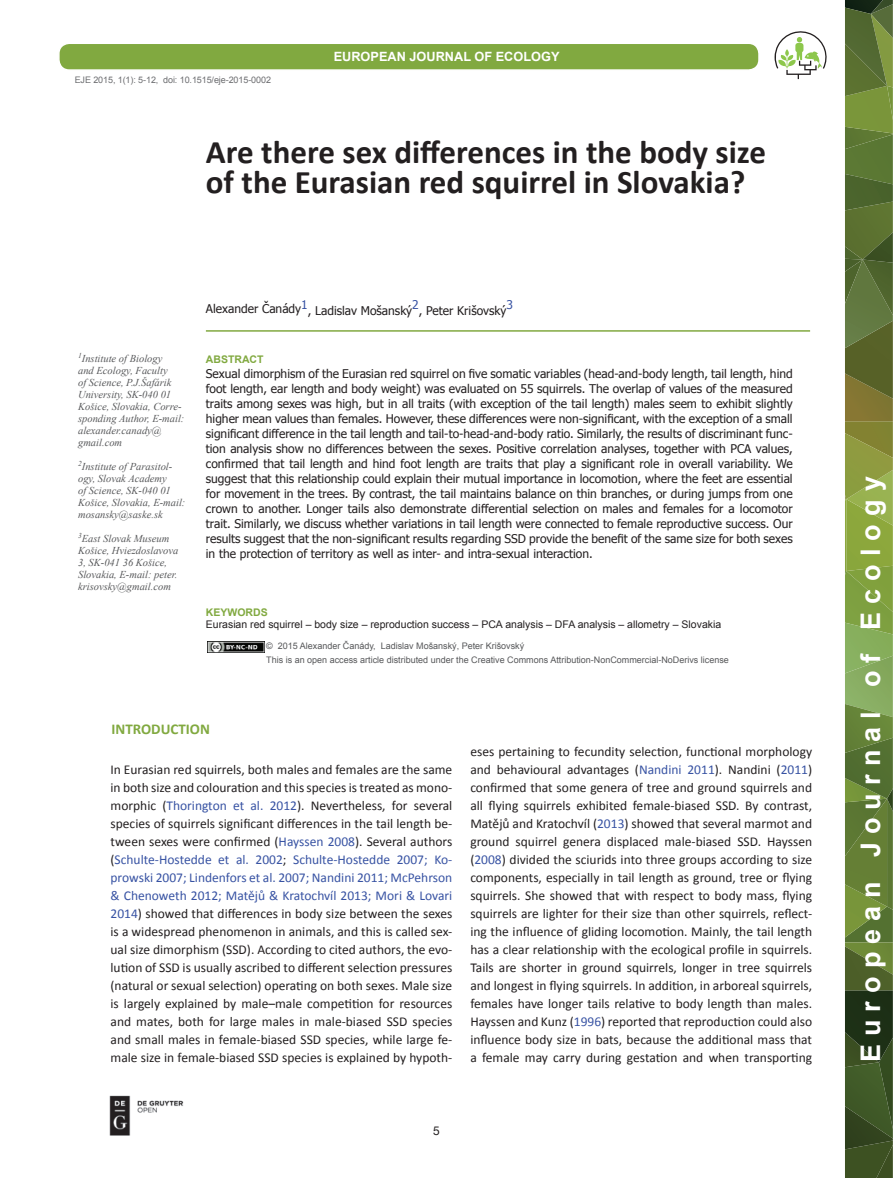
<style>
.page{position:relative;width:893px;height:1178px;background:#fff}
.page>*{position:absolute;margin:0;border:0;box-sizing:border-box;transform-origin:0 0}
.t1{font:700 33px/30.6px "Calibri";color:#231f20}
.t2{font:700 27px "Arial";letter-spacing:.3em;color:#fff}
.t3{font:700 15px "Calibri";color:#81a940}
.t4{font:13.5px/18px "Calibri";color:#231f20;text-align:justify}
.t5{font:700 12.75px "Arial";color:#fff}
.t6{font:12px/15px "Tahoma";color:#231f20;text-align:justify}
.t7{font:12px "Tahoma";color:#3853a3}
.t8{font:12px "Helvetica Neue";color:#231f20}
.t9{font:italic 10.5px/12px "Times New Roman";color:#57585a}
.t10{font:10.5px "Arial";color:#231f20}
.t11{font:700 10.5px "Arial";color:#81a940}
.t12{font:9px/13.5px "Arial";color:#57585a}
.t13{font:9px "Arial";letter-spacing:-.01em;color:#6c6d70}
.s1{color:#3853a3}
</style>
<div class="page">
<svg style="left:845px;top:0;width:48px;height:1178px;background:#627936"></svg>
<div style="left:59px;top:43px;width:700px;height:27px;background:#81a940;border-radius:10px"></div>
<div style="left:58px;top:43px;width:702px;height:28px;border:2px solid #fff;border-radius:10px"></div>
<hr style="left:206px;top:330px;width:604px;height:2px;background:#81a940">
<svg style="left:774px;top:31px;width:53px;height:48px"></svg>
<img style="left:109px;top:1095px;width:75px;height:41px">
<img style="left:207px;top:641px;width:58px;height:11px">
<p class="t13" style="left:75px;top:74px;width:198px">EJE 2015, 1(1): 5-12, doi: 10.1515/eje-2015-0002</p>
<p class="t5" style="left:334px;top:48px;width:227px">EUROPEAN JOURNAL OF ECOLOGY</p>
<h1 class="t1" style="left:206px;top:136px;width:562px">Are there sex differences in the body size of the Eurasian red squirrel in Slovakia?</h1>
<p class="t9" style="left:78px;top:352px;width:108px"><sup>1</sup>Institute of Biology<br>and Ecology, Faculty<br>of Science, P.J.Šafárik<br>University, SK-040 01<br>Košice, Slovakia, Corre&shy;sponding Author, E-mail: alexander.canady@ gmail.com</p>
<p class="t9" style="left:78px;top:460px;width:109px"><sup>2</sup>Institute of Parasitol&shy;ogy, Slovak Academy<br>of Science, SK-040 01<br>Košice, Slovakia, E-mail: mosansky@saske.sk</p>
<p class="t9" style="left:78px;top:532px;width:102px"><sup>3</sup>East Slovak Museum<br>Košice, Hviezdoslavova<br>3, SK-041 36 Košice,<br>Slovakia, E-mail: peter. krisovsky@gmail.com</p>
<p class="t7" style="left:412px;top:296px;width:8px">2</p>
<p class="t7" style="left:506px;top:296px;width:8px">3</p>
<p class="t6" style="left:206px;top:301px;width:103px">Alexander Čanády<sup>1</sup></p>
<p class="t6" style="left:308px;top:302px;width:106px">, Ladislav Mošanský</p>
<p class="t6" style="left:419px;top:302px;width:89px">, Peter Krišovský</p>
<p class="t11" style="left:206px;top:352px;width:59px">ABSTRACT</p>
<p class="t6" style="left:206px;top:365px;width:588px">Sexual dimorphism of the Eurasian red squirrel on five somatic variables (head-and-body length, tail length, hind foot length, ear length and body weight) was evaluated on 55 squirrels. The overlap of values of the measured traits among sexes was high, but in all traits (with exception of the tail length) males seem to exhibit slightly higher mean values than females. However, these differences were non-significant, with the exception of a small significant difference in the tail length and tail-to-head-and-body ratio. Similarly, the results of discriminant func&shy;tion analysis show no differences between the sexes. Positive correlation analyses, together with PCA values, confirmed that tail length and hind foot length are traits that play a significant role in overall variability. We suggest that this relationship could explain their mutual importance in locomotion, where the feet are essential for movement in the trees. By contrast, the tail maintains balance on thin branches, or during jumps from one crown to another. Longer tails also demonstrate differential selection on males and females for a locomotor trait. Similarly, we discuss whether variations in tail length were connected to female reproductive success. Our results suggest that the non-significant results regarding SSD provide the benefit of the same size for both sexes in the protection of territory as well as inter- and intra-sexual interaction.</p>
<p class="t11" style="left:206px;top:605px;width:63px">KEYWORDS</p>
<p class="t10" style="left:206px;top:618px;width:517px">Eurasian red squirrel – body size – reproduction success – PCA analysis – DFA analysis – allometry – Slovakia</p>
<p class="t12" style="left:266px;top:640px;width:464px">© 2015 Alexander Čanády, Ladislav Mošanský, Peter Krišovský<br>This is an open access article distributed under the Creative Commons Attribution-NonCommercial-NoDerivs license</p>
<p class="t3" style="left:111px;top:720px;width:100px">INTRODUCTION</p>
<p class="t4" style="left:111px;top:761px;width:343px">In Eurasian red squirrels, both males and females are the same in both size and colouration and this species is treated as mono&shy;morphic (<span class="s1">Thorington et al. 2012</span>). Nevertheless, for several species of squirrels significant differences in the tail length be&shy;tween sexes were confirmed (<span class="s1">Hayssen 2008</span>). Several authors (<span class="s1">Schulte-Hostedde et al. 2002</span>; <span class="s1">Schulte-Hostedde 2007; Ko&shy;prowski 2007; Lindenfors et al. 2007; Nandini 2011; McPehrson &amp; Chenoweth 2012; Matějů &amp; Kratochvíl 2013; Mori &amp; Lovari 2014</span>) showed that differences in body size between the sexes is a widespread phenomenon in animals, and this is called sex&shy;ual size dimorphism (SSD). According to cited authors, the evo&shy;lution of SSD is usually ascribed to different selection pressures (natural or sexual selection) operating on both sexes. Male size is largely explained by male–male competition for resources and mates, both for large males in male-biased SSD species and small males in female-biased SSD species, while large fe&shy;male size in female-biased SSD species is explained by hypoth-</p>
<p class="t4" style="left:470px;top:742px;width:343px">eses pertaining to fecundity selection, functional morphology and behavioural advantages (<span class="s1">Nandini 2011</span>). Nandini (<span class="s1">2011</span>) confirmed that some genera of tree and ground squirrels and all flying squirrels exhibited female-biased SSD. By contrast, Matějů and Kratochvíl (<span class="s1">2013</span>) showed that several marmot and ground squirrel genera displaced male-biased SSD. Hayssen (<span class="s1">2008</span>) divided the sciurids into three groups according to size components, especially in tail length as ground, tree or flying squirrels. She showed that with respect to body mass, flying squirrels are lighter for their size than other squirrels, reflect&shy;ing the influence of gliding locomotion. Mainly, the tail length has a clear relationship with the ecological profile in squirrels.<br>Tails are shorter in ground squirrels, longer in tree squirrels and longest in flying squirrels. In addition, in arboreal squirrels, females have longer tails relative to body length than males.<br>Hayssen and Kunz (<span class="s1">1996</span>) reported that reproduction could also influence body size in bats, because the additional mass that a female may carry during gestation and when transporting</p>
<p class="t8" style="left:433px;top:1122px;width:8px">5</p>
<h2 class="t2" style="left:853px;top:1062px;width:587px;rotate:-90deg">European Journal of Ecology</h2>
</div>
